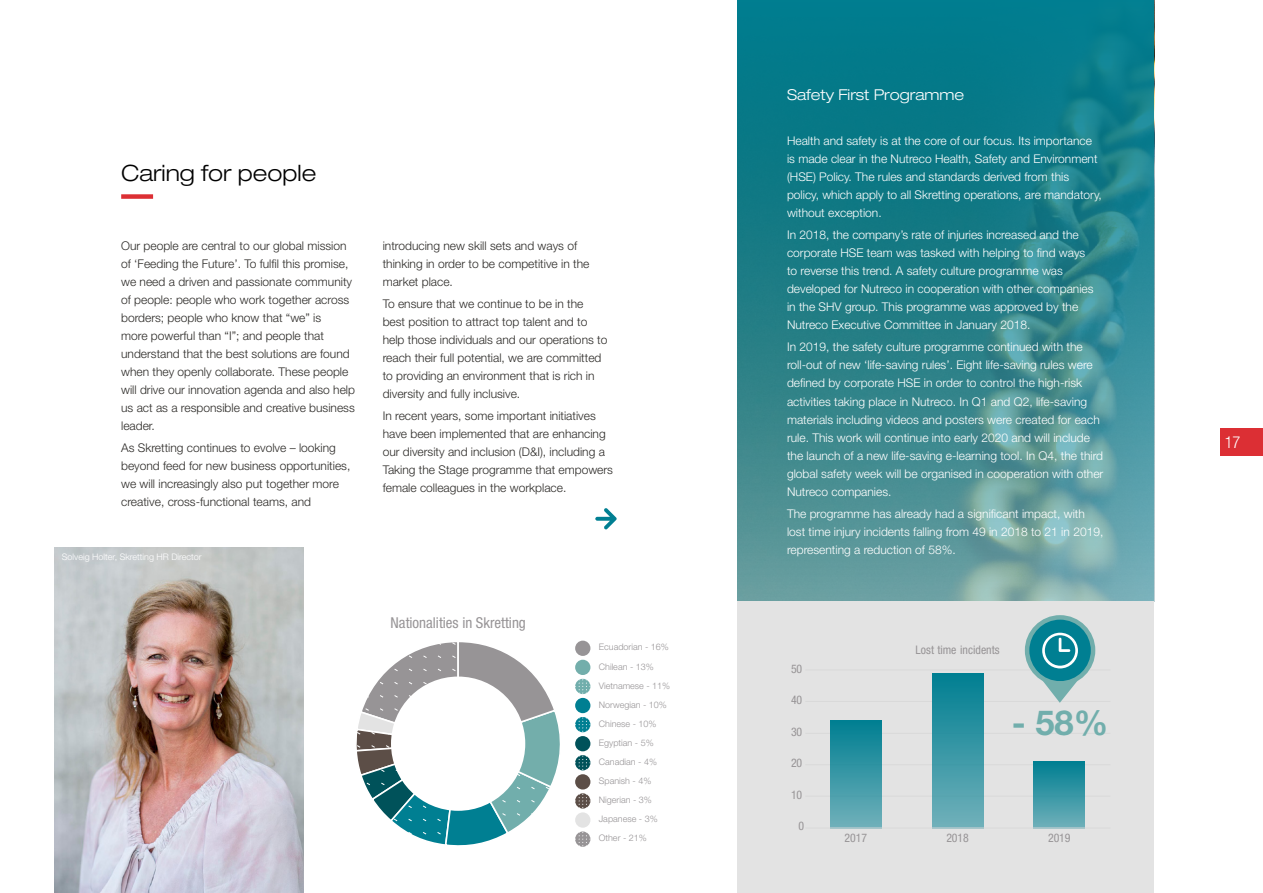
<style>
.page{position:relative;width:1263px;height:893px;background:#fff}
.page>*{position:absolute;margin:0;border:0;box-sizing:border-box;transform-origin:0 0}
.t1{font:700 34.5px "Helvetica Neue LT Std";color:#71aeac}
.t2{font:300 expanded 22.5px "Helvetica Neue LT Std";color:#000}
.t3{font:300 condensed 16.5px "Helvetica Neue LT Std";color:#fff}
.t4{font:condensed 15px "Helvetica Neue LT Pro";color:#979496}
.t5{font:300 expanded 15px "Helvetica Neue LT Std";color:#fff}
.t6{font:300 12px/18px "Helvetica Neue LT Std";color:#fff}
.t7{font:300 12px/18px "Helvetica Neue LT Std";color:#2c2a27}
.t8{font:condensed 11.85px "Helvetica Neue LT Std";letter-spacing:-.005em;color:#979496}
.t9{font:300 9px "Helvetica Neue LT Std";color:#979496}
.t10{font:300 9px "Helvetica Neue LT Std";color:#fff}
</style>
<div class="page">
<img style="left:54px;top:547px;width:249px;height:346px">
<div style="left:121px;top:194px;width:32px;height:5px;background:#dc2f34"></div>
<svg style="left:738px;top:0;width:416px;height:601px;background:#2e8790"></svg>
<svg style="left:595px;top:508px;width:22px;height:21px"></svg>
<div style="left:738px;top:601px;width:416px;height:292px;background:#e3e3e3"></div>
<hr style="left:805px;top:669px;width:305px;height:1px;background:#d9d9d9">
<hr style="left:805px;top:701px;width:305px;height:1px;background:#d9d9d9">
<hr style="left:805px;top:733px;width:305px;height:1px;background:#d9d9d9">
<hr style="left:805px;top:764px;width:305px;height:1px;background:#d9d9d9">
<hr style="left:805px;top:796px;width:305px;height:1px;background:#d9d9d9">
<div style="left:831px;top:721px;width:50px;height:107px;background:linear-gradient(to bottom,#007f92,#70b0ba)"></div>
<div style="left:932px;top:673px;width:51px;height:155px;background:linear-gradient(to bottom,#007e92,#71b0ba)"></div>
<div style="left:1034px;top:762px;width:51px;height:66px;background:linear-gradient(to bottom,#007f92,#6eafb9)"></div>
<hr style="left:805px;top:827px;width:305px;height:1px;background:#d9d9d9">
<svg style="left:1027px;top:617px;width:66px;height:66px;background:#108695"></svg>
<div style="left:1025px;top:615px;width:70px;height:71px;border:4px solid #71aeac;border-radius:50%"></div>
<svg style="left:1042px;top:633px;width:36px;height:35px"></svg>
<svg style="left:1043px;top:681px;width:34px;height:22px"></svg>
<svg style="left:575px;top:832px;width:16px;height:14px"></svg>
<svg style="left:575px;top:794px;width:16px;height:14px"></svg>
<div style="left:575px;top:774px;width:15px;height:15px;background:#5c4e47;border-radius:50%"></div>
<div style="left:575px;top:812px;width:15px;height:16px;background:#e3e3e3;border-radius:50%"></div>
<svg style="left:356px;top:642px;width:204px;height:204px"></svg>
<div style="left:391px;top:676px;width:134px;height:135px;background:#fff;border-radius:50%"></div>
<div style="left:575px;top:641px;width:15px;height:15px;background:#979496;border-radius:50%"></div>
<div style="left:575px;top:660px;width:15px;height:15px;background:#73aeab;border-radius:50%"></div>
<div style="left:575px;top:698px;width:15px;height:15px;background:#007f92;border-radius:50%"></div>
<svg style="left:575px;top:756px;width:16px;height:14px"></svg>
<svg style="left:575px;top:717px;width:16px;height:15px"></svg>
<svg style="left:575px;top:679px;width:16px;height:15px"></svg>
<div style="left:575px;top:736px;width:15px;height:15px;background:#00525a;border-radius:50%"></div>
<div style="left:1220px;top:428px;width:43px;height:28px;background:#dc2f34"></div>
<h2 class="t2" style="left:121px;top:159px;width:197px">Caring for people</h2>
<p class="t7" style="left:121px;top:236px;width:235px">Our people are central to our global mission of ‘Feeding the Future’. To fulfil this promise, we need a driven and passionate community of people: people who work together across borders; people who know that “we” is<br>more powerful than “I”; and people that understand that the best solutions are found when they openly collaborate. These people will drive our innovation agenda and also help us act as a responsible and creative business leader.</p>
<p class="t7" style="left:121px;top:438px;width:231px">As Skretting continues to evolve – looking beyond feed for new business opportunities, we will increasingly also put together more creative, cross-functional teams, and</p>
<p class="t10" style="left:62px;top:551px;width:141px">Solveig Holter, Skretting HR Director</p>
<p class="t7" style="left:383px;top:236px;width:208px">introducing new skill sets and ways of thinking in order to be competitive in the market place.</p>
<p class="t7" style="left:383px;top:294px;width:226px">To ensure that we continue to be in the best position to attract top talent and to help those individuals and our operations to reach their full potential, we are committed to providing an environment that is rich in diversity and fully inclusive.</p>
<p class="t7" style="left:383px;top:406px;width:232px">In recent years, some important initiatives have been implemented that are enhancing our diversity and inclusion (D&amp;I), including a Taking the Stage programme that empowers female colleagues in the workplace.</p>
<p class="t4" style="left:390px;top:614px;width:137px">Nationalities in Skretting</p>
<p class="t9" style="left:599px;top:642px;width:72px">Ecuadorian - 16%</p>
<p class="t9" style="left:599px;top:680px;width:73px">Vietnamese - 11%</p>
<p class="t9" style="left:599px;top:661px;width:57px">Chilean - 13%</p>
<p class="t9" style="left:599px;top:699px;width:70px">Norwegian - 10%</p>
<p class="t9" style="left:599px;top:718px;width:59px">Chinese - 10%</p>
<p class="t9" style="left:599px;top:737px;width:56px">Egyptian - 5%</p>
<p class="t9" style="left:599px;top:756px;width:60px">Canadian - 4%</p>
<p class="t9" style="left:599px;top:775px;width:54px">Spanish - 4%</p>
<p class="t9" style="left:599px;top:794px;width:55px">Nigerian - 3%</p>
<p class="t9" style="left:599px;top:813px;width:60px">Japanese - 3%</p>
<p class="t9" style="left:599px;top:832px;width:50px">Other - 21%</p>
<p class="t5" style="left:787px;top:86px;width:179px">Safety First Programme</p>
<p class="t6" style="left:787px;top:131px;width:316px">Health and safety is at the core of our focus. Its importance is made clear in the Nutreco Health, Safety and Environment (HSE) Policy. The rules and standards derived from this policy, which apply to all Skretting operations, are mandatory, without exception.</p>
<p class="t6" style="left:787px;top:226px;width:308px">In 2018, the company’s rate of injuries increased and the corporate HSE team was tasked with helping to find ways to reverse this trend. A safety culture programme was developed for Nutreco in cooperation with other companies in the SHV group. This programme was approved by the Nutreco Executive Committee in January 2018.</p>
<p class="t6" style="left:787px;top:338px;width:318px">In 2019, the safety culture programme continued with the roll-out of new ‘life-saving rules’. Eight life-saving rules were defined by corporate HSE in order to control the high-risk activities taking place in Nutreco. In Q1 and Q2, life-saving materials including videos and posters were created for each rule. This work will continue into early 2020 and will include the launch of a new life-saving e-learning tool. In Q4, the third global safety week will be organised in cooperation with other Nutreco companies.</p>
<p class="t6" style="left:787px;top:504px;width:318px">The programme has already had a significant impact, with lost time injury incidents falling from 49 in 2018 to 21 in 2019, representing a reduction of 58%.</p>
<p class="t8" style="left:791px;top:662px;width:13px">50</p>
<p class="t8" style="left:791px;top:693px;width:13px">40</p>
<p class="t8" style="left:791px;top:725px;width:13px">30</p>
<p class="t8" style="left:791px;top:756px;width:13px">20</p>
<p class="t8" style="left:791px;top:788px;width:13px">10</p>
<p class="t8" style="left:798px;top:819px;width:7px">0</p>
<p class="t8" style="left:915px;top:643px;width:86px">Lost time incidents</p>
<h1 class="t1" style="left:1012px;top:701px;width:98px">- 58%</h1>
<p class="t8" style="left:845px;top:831px;width:24px">2017</p>
<p class="t8" style="left:946px;top:831px;width:24px">2018</p>
<p class="t8" style="left:1048px;top:831px;width:24px">2019</p>
<h3 class="t3" style="left:1225px;top:433px;width:17px">17</h3>
</div>
